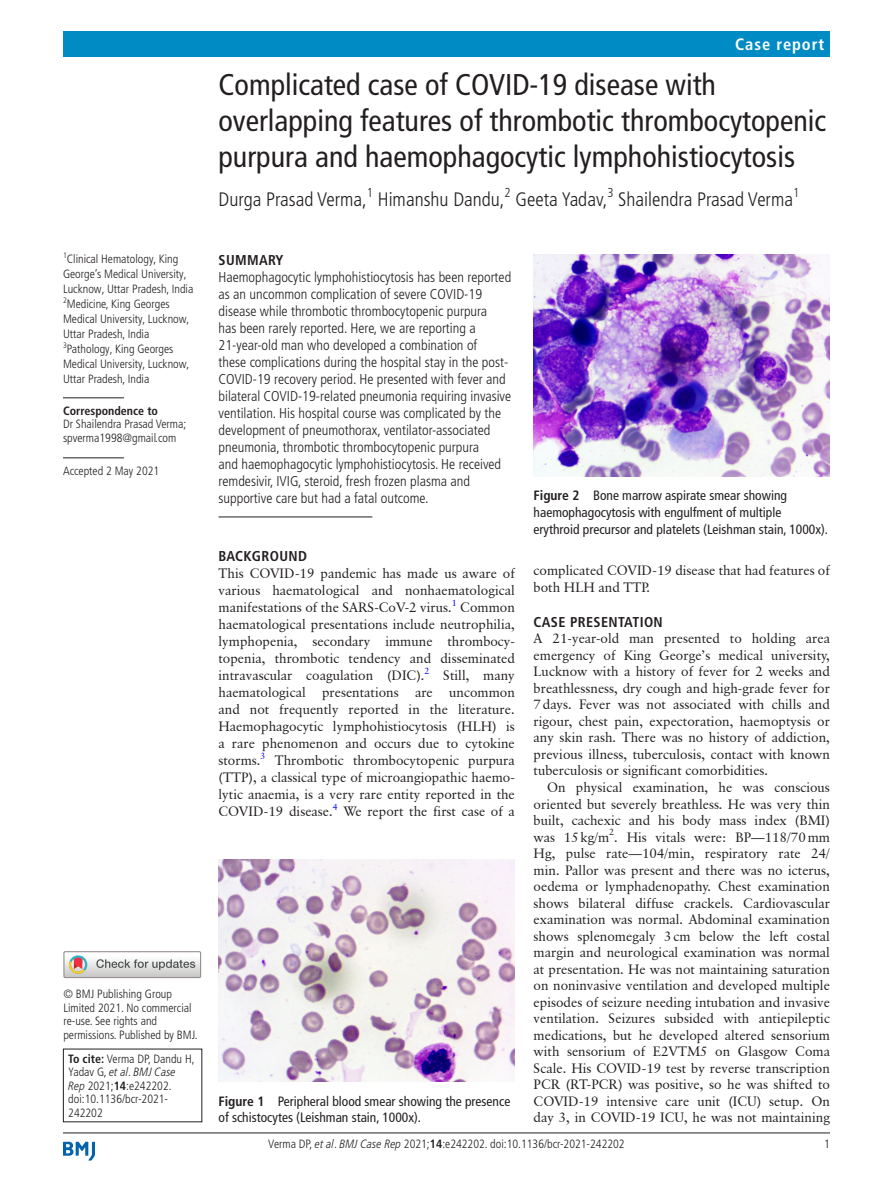
<style>
.page{position:relative;width:893px;height:1191px;background:#fff}
.page>*{position:absolute;margin:0;border:0;box-sizing:border-box;transform-origin:0 0}
.t1{font:condensed 30px/36px "Frutiger LT Pro";color:#231f20}
.t2{font:300 condensed 19.5px "Frutiger LT Pro";color:#231f20}
.t3{font:700 condensed 16.5px "Frutiger LT Std";letter-spacing:.055em;color:#fff}
.t4{font:300 condensed 14.25px/17px "Frutiger LT Pro";color:#231f20}
.t5{font:700 condensed 14.25px "Frutiger LT Pro";letter-spacing:.025em;color:#231f20}
.t6{font:13.5px/16.5px "Classical Garamond BT";color:#231f20;text-align:justify}
.t7{font:condensed 13.5px/16.5px "Frutiger LT Pro";color:#231f20}
.t8{font:300 condensed 12px/13.5px "Frutiger LT Pro";color:#231f20}
.t9{font:700 condensed 12px "Frutiger LT Pro";color:#231f20}
.s1{font-weight:700}
.s2{font-style:italic}
</style>
<div class="page">
<hr style="left:63px;top:1132px;width:767px;height:1px;background:#231f20">
<svg style="left:63px;top:1141px;width:32px;height:19px"></svg>
<div style="left:63px;top:31px;width:767px;height:25px;background:#008bc5"></div>
<hr style="left:63px;top:397px;width:61px;height:1px;background:#231f20">
<hr style="left:63px;top:457px;width:61px;height:1px;background:#231f20">
<div style="left:63px;top:951px;width:138px;height:27px;border:1px solid #969090"></div>
<svg style="left:64px;top:951px;width:137px;height:26px"></svg>
<hr style="left:219px;top:516px;width:153px;height:1px;background:#231f20">
<img style="left:219px;top:859px;width:296px;height:222px">
<img style="left:534px;top:254px;width:296px;height:222px">
<p class="t8" style="left:63px;top:252px;width:132px;line-height:15px"><sup>1</sup>Clinical Hematology, King<br>George’s Medical University,<br>Lucknow, Uttar Pradesh, India<br><sup>2</sup>Medicine, King Georges<br>Medical University, Lucknow,<br>Uttar Pradesh, India<br><sup>3</sup>Pathology, King Georges<br>Medical University, Lucknow,<br>Uttar Pradesh, India</p>
<p class="t9" style="left:63px;top:403px;width:97px">Correspondence to</p>
<p class="t8" style="left:63px;top:417px;width:125px">Dr Shailendra Prasad Verma; spverma1998@gmail.com</p>
<p class="t8" style="left:63px;top:464px;width:98px">Accepted 2 May 2021</p>
<p class="t8" style="left:63px;top:987px;width:136px">© BMJ Publishing Group<br>Limited 2021. No commercial re-use. See rights and permissions. Published by BMJ.</p>
<p class="t8" style="left:68px;top:1052px;width:128px"><span class="s1">To cite:</span> Verma DP, Dandu H,<br>Yadav G, <span class="s2">et al</span>. <span class="s2">BMJ Case<br>Rep</span> 2021;<span class="s1">14</span>:e242202. doi:10.1136/bcr-2021-<br>242202</p>
<p class="t3" style="left:735px;top:34px;width:91px">Case report</p>
<h1 class="t1" style="left:219px;top:66px;width:609px">Complicated case of COVID-19 disease with overlapping features of thrombotic thrombocytopenic purpura and haemophagocytic lymphohistiocytosis</h1>
<h2 class="t2" style="left:219px;top:188px;width:582px">Durga Prasad Verma,<sup>1</sup> Himanshu Dandu,<sup>2</sup> Geeta Yadav,<sup>3</sup> Shailendra Prasad Verma<sup>1</sup></h2>
<p class="t5" style="left:219px;top:251px;width:66px">SUMMARY</p>
<p class="t4" style="left:219px;top:269px;width:294px">Haemophagocytic lymphohistiocytosis has been reported as an uncommon complication of severe COVID-19 disease while thrombotic thrombocytopenic purpura<br>has been rarely reported. Here, we are reporting a 21-year-old man who developed a combination of<br>these complications during the hospital stay in the post-COVID-19 recovery period. He presented with fever and bilateral COVID-19-related pneumonia requiring invasive ventilation. His hospital course was complicated by the development of pneumothorax, ventilator-associated pneumonia, thrombotic thrombocytopenic purpura<br>and haemophagocytic lymphohistiocytosis. He received remdesivir, IVIG, steroid, fresh frozen plasma and supportive care but had a fatal outcome.</p>
<p class="t5" style="left:219px;top:547px;width:90px">BACKGROUND</p>
<p class="t6" style="left:219px;top:564px;width:298px;line-height:17px">This COVID-19 pandemic has made us aware of various haematological and nonhaematological manifestations of the SARS-CoV-2 virus.<sup>1</sup> Common haematological presentations include neutrophilia, lymphopenia, secondary immune thrombocy&shy;topenia, thrombotic tendency and disseminated intravascular coagulation (DIC).<sup>2</sup></p>
<p class="t6" style="left:219px;top:666px;width:298px;line-height:17px;text-indent:225px">Still, many haematological presentations are uncommon and not frequently reported in the literature.<br>Haemophagocytic lymphohistiocytosis (HLH) is a rare phenomenon and occurs due to cytokine storms.<sup>3</sup> Thrombotic thrombocytopenic purpura (TTP), a classical type of microangiopathic haemo&shy;lytic anaemia, is a very rare entity reported in the COVID-19 disease.<sup>4</sup> We report the first case of a</p>
<p class="t7" style="left:219px;top:1092px;width:293px"><span class="s1">Figure 1</span> Peripheral blood smear showing the presence of schistocytes (Leishman stain, 1000x).</p>
<p class="t7" style="left:534px;top:487px;width:296px"><span class="s1">Figure 2</span> Bone marrow aspirate smear showing haemophagocytosis with engulfment of multiple erythroid precursor and platelets (Leishman stain, 1000x).</p>
<p class="t6" style="left:534px;top:561px;width:298px;line-height:17px">complicated COVID-19 disease that had features of both HLH and TTP.</p>
<p class="t5" style="left:534px;top:613px;width:131px">CASE PRESENTATION</p>
<p class="t6" style="left:534px;top:630px;width:298px">A 21-year-old man presented to holding area emergency of King George’s medical university, Lucknow with a history of fever for 2 weeks and breathlessness, dry cough and high-grade fever for 7days. Fever was not associated with chills and rigour, chest pain, expectoration, haemoptysis or any skin rash. There was no history of addiction, previous illness, tuberculosis, contact with known tuberculosis or significant comorbidities.</p>
<p class="t6" style="left:534px;top:779px;width:298px;text-indent:14px">On physical examination, he was conscious oriented but severely breathless. He was very thin built, cachexic and his body mass index (BMI) was 15kg/m<sup>2</sup>. His vitals were: BP—118/70mm Hg, pulse rate—104/min, respiratory rate 24/ min. Pallor was present and there was no icterus, oedema or lymphadenopathy. Chest examination shows bilateral diffuse crackels. Cardiovascular examination was normal. Abdominal examination shows splenomegaly 3cm below the left costal margin and neurological examination was normal at presentation. He was not maintaining saturation on noninvasive ventilation and developed multiple episodes of seizure needing intubation and invasive ventilation. Seizures subsided with antiepileptic medications, but he developed altered sensorium with sensorium of E2VTM5 on Glasgow Coma Scale. His COVID-19 test by reverse transcription PCR (RT-PCR) was positive, so he was shifted to COVID-19 intensive care unit (ICU) setup. On day 3, in COVID-19 ICU, he was not maintaining</p>
<p class="t8" style="left:268px;top:1136px;width:358px">Verma DP, <span class="s2">et al</span>. <span class="s2">BMJ Case Rep</span> 2021;<span class="s1">14</span>:e242202. doi:10.1136/bcr-2021-242202</p>
<p class="t8" style="left:824px;top:1136px;width:7px">1</p>
</div>
